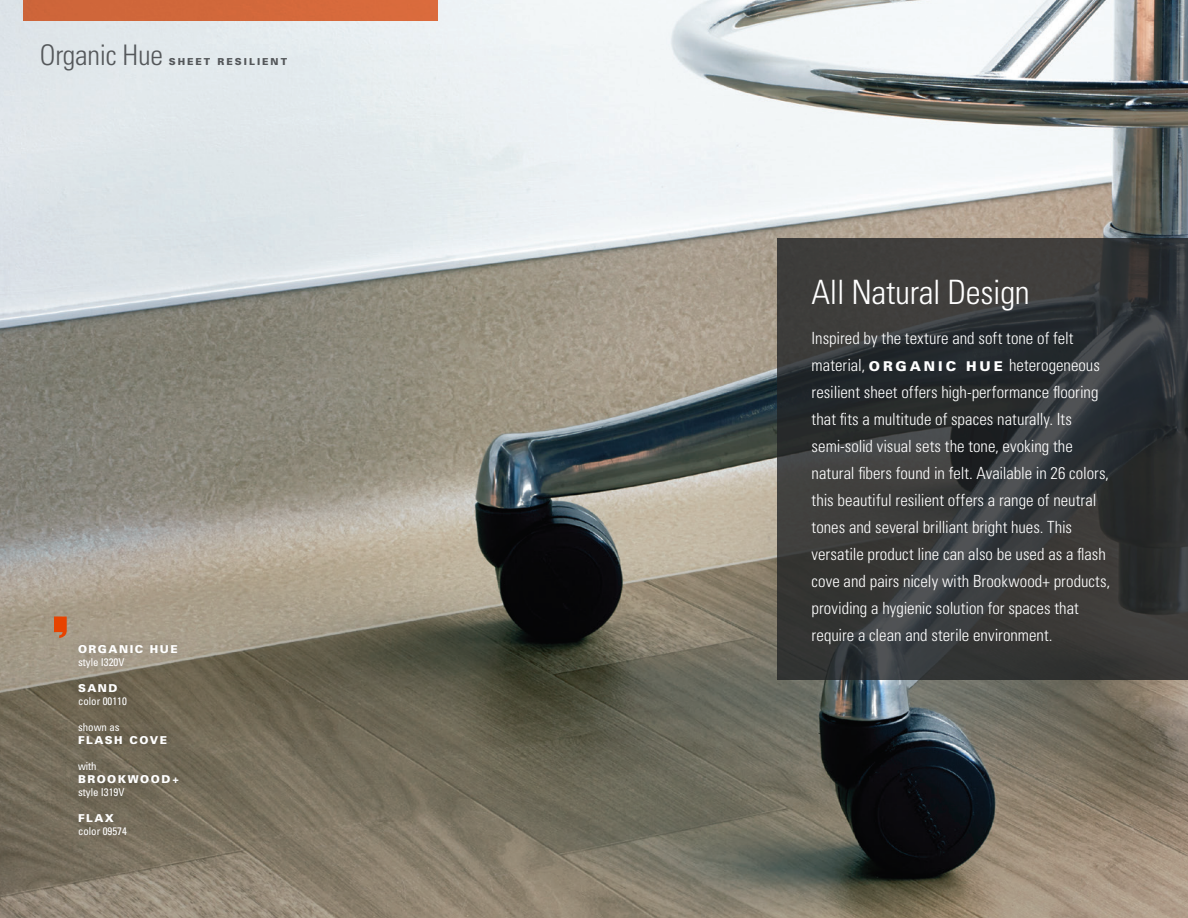
<style>
.page{position:relative;width:1188px;height:918px;background:#fff}
.page>*{position:absolute;margin:0;border:0;box-sizing:border-box;transform-origin:0 0}
.t1{font:300 condensed 33.6px "Univers";letter-spacing:-.01em;color:#fff}
.t2{font:300 condensed 28.35px "Univers";letter-spacing:-.01em;color:#54575a}
.t3{font:300 condensed 16.8px/27px "Univers";color:#fff}
.Style_Descriptor{font:condensed 10.8px "Univers";color:#fff}
.Style_Descriptor-2{font:900 10.8px "Univers";letter-spacing:.14em;color:#fff}
.t4{font:900 9.6px "Univers";letter-spacing:.21em;color:#54575a}
.s1{font-weight:900;font-stretch:normal;font-size:13.5px}
</style>
<div class="page">
<img style="left:0;top:0;width:1188px;height:918px">
<svg style="left:777px;top:239px;width:411px;height:441px;background:#343637"></svg>
<div style="left:23px;top:0;width:414px;height:21px;background:#d2683b"></div>
<div style="left:69px;top:635px;width:118px;height:209px;background:#000;opacity:.22"></div>
<svg style="left:54px;top:616px;width:13px;height:22px"></svg>
<p class="t2" style="left:40px;top:38px;width:125px">Organic Hue</p>
<p class="t4" style="left:169px;top:55px;width:120px">SHEET RESILIENT</p>
<p class="Style_Descriptor-2" style="left:78px;top:642px;width:101px">ORGANIC HUE</p>
<p class="Style_Descriptor" style="left:78px;top:655px;width:48px">style I320V</p>
<p class="Style_Descriptor-2" style="left:78px;top:681px;width:41px">SAND</p>
<p class="Style_Descriptor" style="left:78px;top:694px;width:50px">color 00110</p>
<p class="Style_Descriptor" style="left:78px;top:720px;width:43px">shown as</p>
<p class="Style_Descriptor-2" style="left:78px;top:733px;width:91px">FLASH COVE</p>
<p class="Style_Descriptor" style="left:78px;top:759px;width:20px">with</p>
<p class="Style_Descriptor-2" style="left:78px;top:772px;width:103px">BROOKWOOD+</p>
<p class="Style_Descriptor" style="left:78px;top:785px;width:48px">style I319V</p>
<p class="Style_Descriptor-2" style="left:78px;top:812px;width:37px">FLAX</p>
<p class="Style_Descriptor" style="left:78px;top:825px;width:50px">color 09574</p>
<p class="t1" style="left:812px;top:272px;width:220px">All Natural Design</p>
<p class="t3" style="left:812px;top:324px;width:300px">Inspired by the texture and soft tone of felt material, <span class="s1">O R G A N I C H U E</span> heterogeneous resilient sheet offers high-performance flooring that fits a multitude of spaces naturally. Its semi-solid visual sets the tone, evoking the natural fibers found in felt. Available in 26 colors, this beautiful resilient offers a range of neutral tones and several brilliant bright hues. This versatile product line can also be used as a flash cove and pairs nicely with Brookwood+ products, providing a hygienic solution for spaces that require a clean and sterile environment.</p>
</div>
